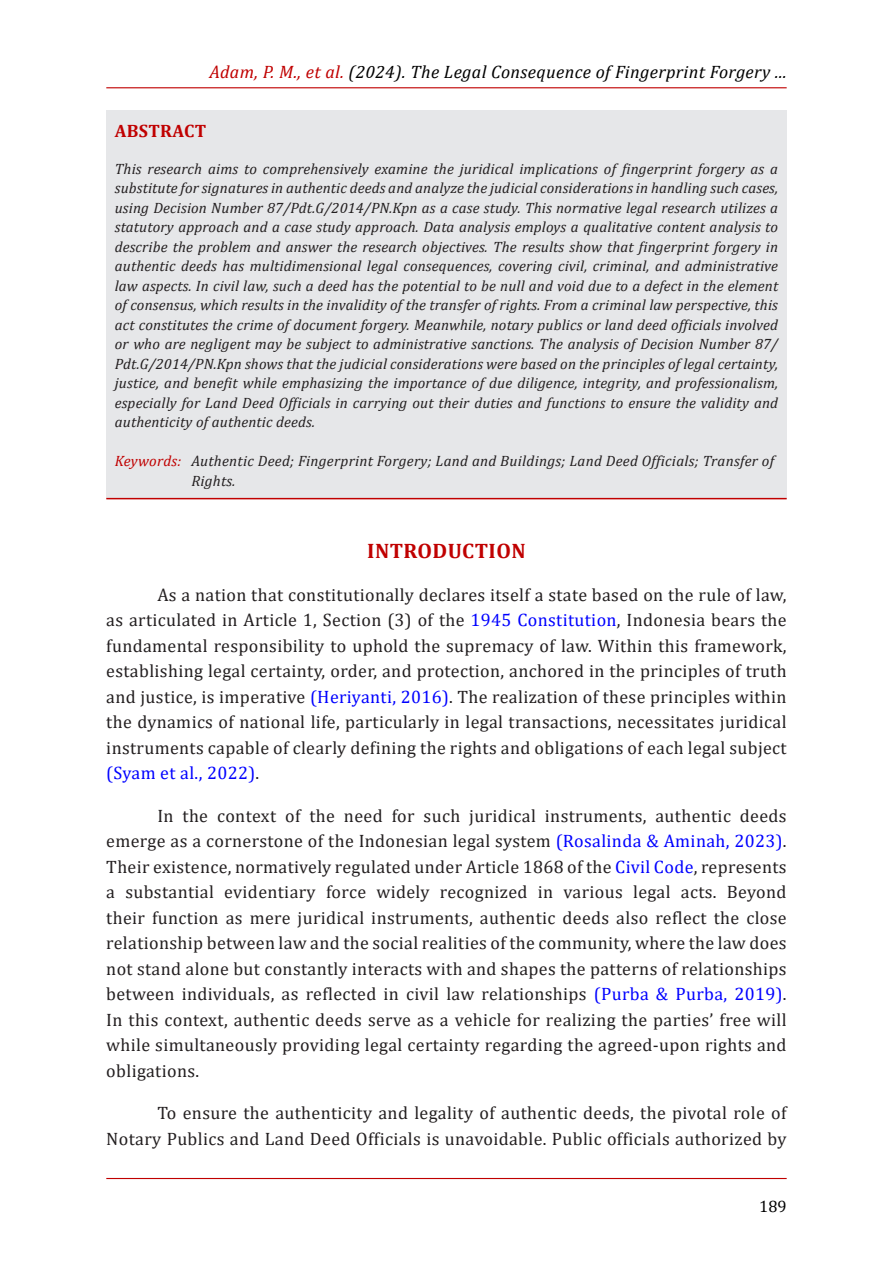
<style>
.page{position:relative;width:893px;height:1263px;background:#fff}
.page>*{position:absolute;margin:0;border:0;box-sizing:border-box;transform-origin:0 0}
.BAB{font:700 21px "Cambria";letter-spacing:.02em;color:#c00000}
.Isi_1{font:18px/25.5px "Cambria";letter-spacing:.02em;color:#231f20;text-align:justify}
.t1{font:italic 18px "Cambria";letter-spacing:.02em;color:#000}
.Sub_Bab_A{font:700 18px "Cambria";letter-spacing:.02em;color:#c00000}
.t2{font:16.5px "Cambria";color:#000}
.Abstrak{font:italic 15px/19.5px "Cambria";letter-spacing:.01em;color:#231f20;text-align:justify}
.Kata_Kunci{font:italic 15px/19.5px "Cambria";letter-spacing:.02em;color:#231f20}
.s1{color:#c00000}
.s2{color:#00f}
</style>
<div class="page">
<hr style="left:106px;top:87px;width:681px;height:1px;background:#c00000">
<hr style="left:106px;top:1178px;width:681px;height:1px;background:#c00000">
<div style="left:106px;top:111px;width:681px;height:388px;background:#e6e7e9"></div>
<hr style="left:106px;top:498px;width:681px;height:1px;background:#c00000">
<p class="t1" style="left:209px;top:59px;width:579px"><span class="s1">Adam, P. M., et al.</span> (2024). The Legal Consequence of Fingerprint Forgery ...</p>
<p class="Sub_Bab_A" style="left:115px;top:118px;width:93px">ABSTRACT</p>
<p class="Abstrak" style="left:115px;top:158px;width:665px">This research aims to comprehensively examine the juridical implications of fingerprint forgery as a substitute for signatures in authentic deeds and analyze the judicial considerations in handling such cases, using Decision Number 87/Pdt.G/2014/PN.Kpn as a case study. This normative legal research utilizes a statutory approach and a case study approach. Data analysis employs a qualitative content analysis to describe the problem and answer the research objectives. The results show that fingerprint forgery in authentic deeds has multidimensional legal consequences, covering civil, criminal, and administrative law aspects. In civil law, such a deed has the potential to be null and void due to a defect in the element of consensus, which results in the invalidity of the transfer of rights. From a criminal law perspective, this act constitutes the crime of document forgery. Meanwhile, notary publics or land deed officials involved or who are negligent may be subject to administrative sanctions. The analysis of Decision Number 87/ Pdt.G/2014/PN.Kpn shows that the judicial considerations were based on the principles of legal certainty, justice, and benefit while emphasizing the importance of due diligence, integrity, and professionalism, especially for Land Deed Officials in carrying out their duties and functions to ensure the validity and authenticity of authentic deeds.</p>
<p class="Kata_Kunci" style="left:191px;top:451px;width:584px;text-indent:-77px"><span class="s1">Keywords:</span> Authentic Deed; Fingerprint Forgery; Land and Buildings; Land Deed Officials; Transfer of<br>Rights.</p>
<p class="BAB" style="left:367px;top:536px;width:160px">INTRODUCTION</p>
<p class="Isi_1" style="left:106px;top:582px;width:682px;text-indent:51px">As a nation that constitutionally declares itself a state based on the rule of law, as articulated in Article 1, Section (3) of the <span class="s2">1945 Constitution</span>, Indonesia bears the fundamental responsibility to uphold the supremacy of law. Within this framework, establishing legal certainty, order, and protection, anchored in the principles of truth and justice, is imperative <span class="s2">(Heriyanti, 2016)</span>. The realization of these principles within the dynamics of national life, particularly in legal transactions, necessitates juridical instruments capable of clearly defining the rights and obligations of each legal subject <span class="s2">(Syam et al., 2022)</span>.</p>
<p class="Isi_1" style="left:106px;top:803px;width:682px;text-indent:51px">In the context of the need for such juridical instruments, authentic deeds emerge as a cornerstone of the Indonesian legal system <span class="s2">(Rosalinda &amp; Aminah, 2023)</span>.<br>Their existence, normatively regulated under Article 1868 of the <span class="s2">Civil Code</span>, represents a substantial evidentiary force widely recognized in various legal acts. Beyond their function as mere juridical instruments, authentic deeds also reflect the close relationship between law and the social realities of the community, where the law does not stand alone but constantly interacts with and shapes the patterns of relationships between individuals, as reflected in civil law relationships <span class="s2">(Purba &amp; Purba, 2019)</span>.<br>In this context, authentic deeds serve as a vehicle for realizing the parties’ free will while simultaneously providing legal certainty regarding the agreed-upon rights and obligations.</p>
<p class="Isi_1" style="left:106px;top:1100px;width:682px;text-align:right">To ensure the authenticity and legality of authentic deeds, the pivotal role of<br>Notary Publics and Land Deed Officials is unavoidable. Public officials authorized by</p>
<p class="t2" style="left:759px;top:1197px;width:29px">189</p>
</div>
